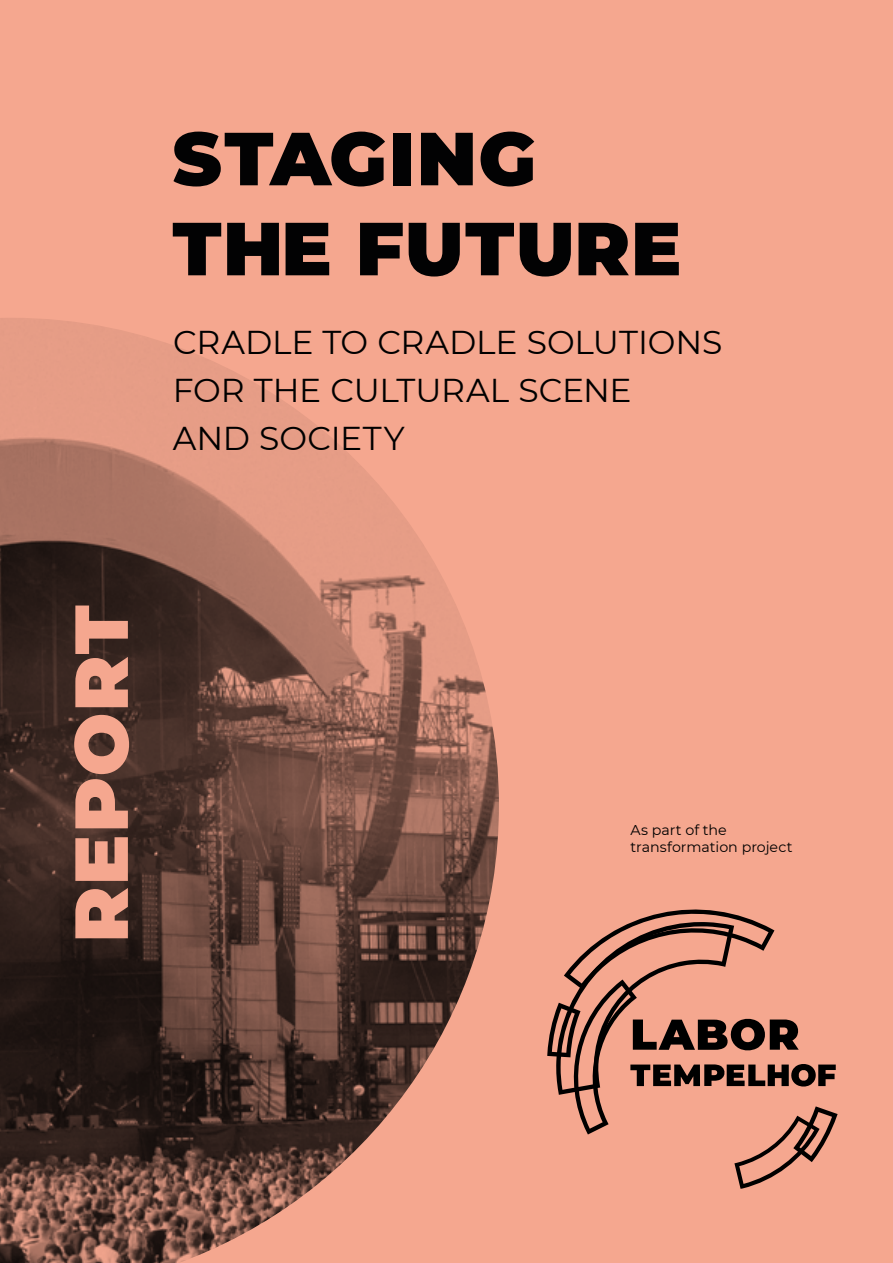
<style>
.page{position:relative;width:893px;height:1263px;background:#f5a78f}
.page>*{position:absolute;margin:0;border:0;box-sizing:border-box;transform-origin:0 0}
.t1{font:900 75px/90px "Montserrat";letter-spacing:.02em;color:#020203}
.t2{font:900 75px "Montserrat";letter-spacing:.02em;color:#f5a78f}
.t3{font:33px/48px "Montserrat";letter-spacing:-.005em;color:#000}
.t4{font:14.25px/17.1px "Montserrat";color:#000}
</style>
<div class="page">
<img style="left:0;top:318px;width:499px;height:945px">
<svg style="left:547px;top:909px;width:291px;height:280px"></svg>
<h1 class="t1" style="left:172px;top:109px;width:510px">STAGING<br>THE FUTURE</h1>
<p class="t3" style="left:173px;top:317px;width:551px">CRADLE TO CRADLE SOLUTIONS<br>FOR THE CULTURAL SCENE<br>AND SOCIETY</p>
<h1 class="t2" style="left:45px;top:942px;width:339px;rotate:-90deg">REPORT</h1>
<p class="t4" style="left:630px;top:821px;width:164px">As part of the transformation project</p>
</div>
